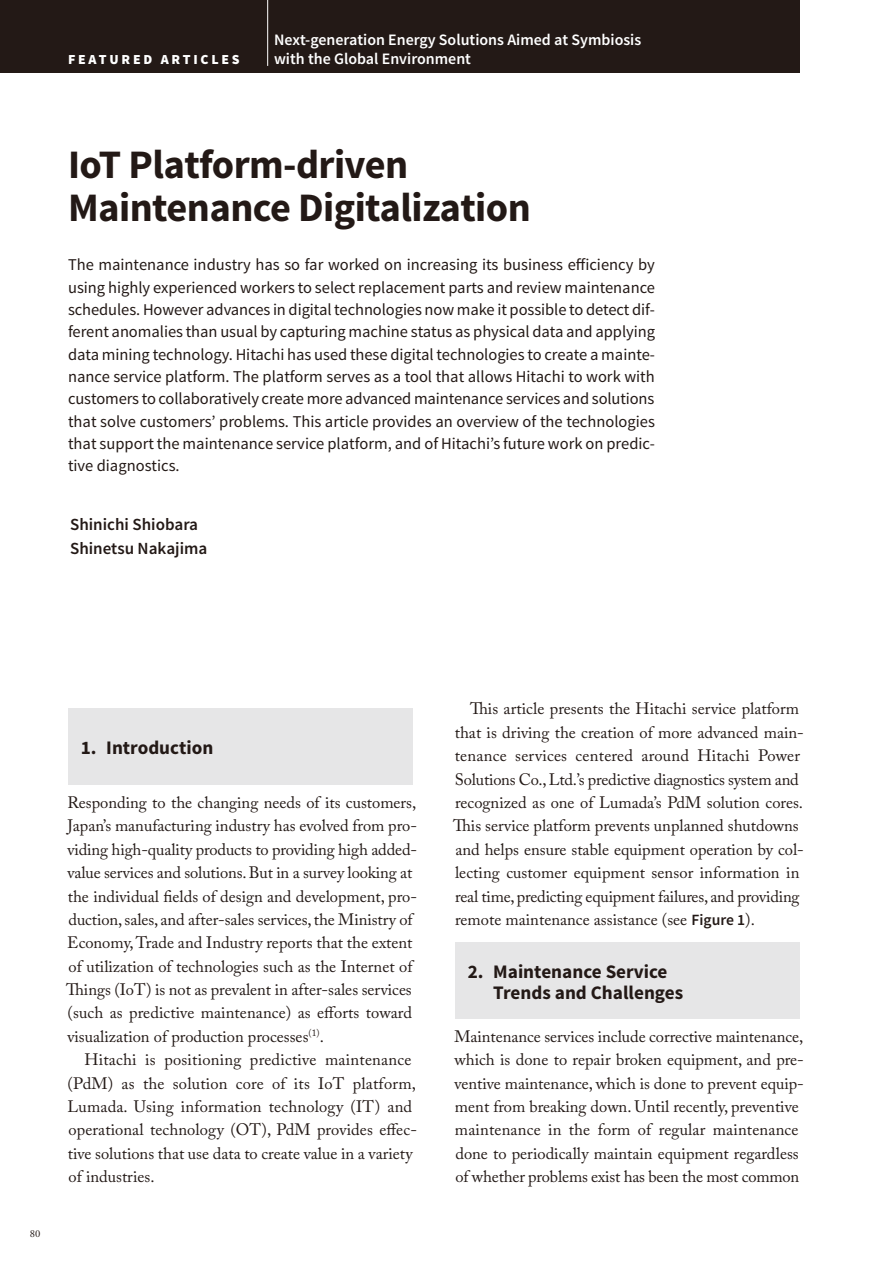
<style>
.page{position:relative;width:893px;height:1263px;background:#fff}
.page>*{position:absolute;margin:0;border:0;box-sizing:border-box;transform-origin:0 0}
.t1{font:700 40.35px/42.6px "Source Sans Pro";letter-spacing:-.015em;color:#231916}
.t2{font:700 19.2px/21.3px "Source Sans Pro";color:#231916}
.t3{font:600 16.95px/23.4px "Source Sans Pro";color:#231916}
.t4{font:16.5px/23.4px "Adobe Caslon Pro";color:#231916}
.t5{font:16.5px/22.4px "Source Sans Pro";color:#231916;text-align:justify}
.t6{font:600 15.9px/19.2px "Source Sans Pro";color:#fff}
.t7{font:900 13.8px "Source Sans Pro";letter-spacing:.2em;color:#fff}
.t8{font:10.65px "Adobe Garamond Pro";color:#231916}
.s1{color:#fff}
.s2{font-family:"Source Sans Pro";font-weight:600;font-size:15.6px}
</style>
<div class="page">
<div style="left:0;top:0;width:799px;height:72px;background:#231916"></div>
<hr style="left:267px;top:0;width:1px;height:66px;background:#fff">
<div style="left:68px;top:708px;width:344px;height:76px;background:#e6e6e7"></div>
<div style="left:455px;top:942px;width:344px;height:76px;background:#e6e6e7"></div>
<p class="t7" style="left:68px;top:50px;width:173px">FEATURED ARTICLES</p>
<p class="t6" style="left:274px;top:30px;width:369px">Next-generation Energy Solutions Aimed at Symbiosis with the Global Environment</p>
<h1 class="t1" style="left:68px;top:145px;width:464px">IoT Platform-driven<br>Maintenance Digitalization</h1>
<p class="t5" style="left:68px;top:254px;width:589px">The maintenance industry has so far worked on increasing its business efficiency by using highly experienced workers to select replacement parts and review maintenance schedules. However advances in digital technologies now make it possible to detect dif&shy;ferent anomalies than usual by capturing machine status as physical data and applying data mining technology. Hitachi has used these digital technologies to create a mainte&shy;nance service platform. The platform serves as a tool that allows Hitachi to work with customers to collaboratively create more advanced maintenance services and solutions that solve customers’ problems. This article provides an overview of the technologies that support the maintenance service platform, and of Hitachi’s future work on predic&shy;tive diagnostics.</p>
<p class="t3" style="left:70px;top:513px;width:139px">Shinichi Shiobara<br>Shinetsu Nakajima</p>
<p class="t8" style="left:30px;top:1228px;width:15px">80<span class="s1">.</span></p>
<p class="t2" style="left:81px;top:738px;width:134px">1. Introduction</p>
<p class="t4" style="left:66px;top:790px;width:353px">Responding to the changing needs of its customers, Japan’s manufacturing industry has evolved from pro&shy;viding high-quality products to providing high added&shy;value services and solutions. But in a survey looking at the individual fields of design and development, pro&shy;duction, sales, and after-sales services, the Ministry of Economy, Trade and Industry reports that the extent of utilization of technologies such as the Internet of Things (IoT) is not as prevalent in after-sales services (such as predictive maintenance) as efforts toward visualization of production processes<sup>(1)</sup>.</p>
<p class="t4" style="left:67px;top:1048px;width:351px;text-indent:17px">Hitachi is positioning predictive maintenance (PdM) as the solution core of its IoT platform, Lumada. Using information technology (IT) and operational technology (OT), PdM provides effec&shy;tive solutions that use data to create value in a variety of industries.</p>
<p class="t4" style="left:453px;top:697px;width:352px;text-indent:17px">This article presents the Hitachi service platform that is driving the creation of more advanced main&shy;tenance services centered around Hitachi Power Solutions Co., Ltd.’s predictive diagnostics system and recognized as one of Lumada’s PdM solution cores.<br>This service platform prevents unplanned shutdowns and helps ensure stable equipment operation by col&shy;lecting customer equipment sensor information in real time, predicting equipment failures, and providing remote maintenance assistance (see <span class="s2">Figure 1</span>).</p>
<p class="t2" style="left:493px;top:961px;width:191px;text-indent:-26px">2. Maintenance Service<br>Trends and Challenges</p>
<p class="t4" style="left:454px;top:1024px;width:351px">Maintenance services include corrective maintenance, which is done to repair broken equipment, and pre&shy;ventive maintenance, which is done to prevent equip&shy;ment from breaking down. Until recently, preventive maintenance in the form of regular maintenance done to periodically maintain equipment regardless of whether problems exist has been the most common</p>
</div>
